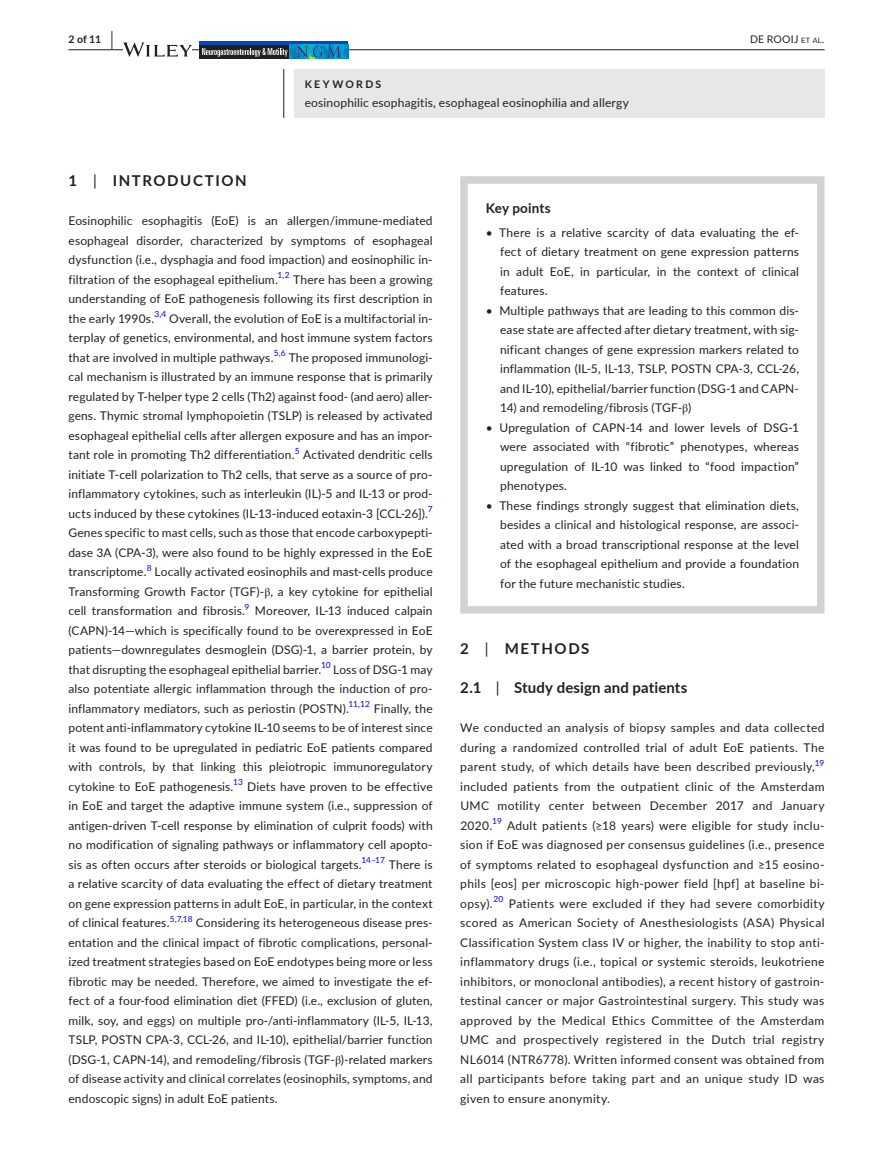
<style>
.page{position:relative;width:893px;height:1174px;background:#fff}
.page>*{position:absolute;margin:0;border:0;box-sizing:border-box;transform-origin:0 0}
.t1{font:700 15px "Lato";letter-spacing:.005em;color:#231f20}
.t2{font:700 15px "Lato";letter-spacing:.105em;color:#231f20}
.t3{font:700 15px "Lato";letter-spacing:.11em;color:#231f20}
.t4{font:700 13.5px "Lato";letter-spacing:.01em;color:#231f20}
.t5{font:12px/19.5px "Lato";letter-spacing:.015em;color:#231f20;text-align:justify}
.t6{font:700 10.5px "Lato";letter-spacing:.22em;color:#231f20}
.t7{font:10.5px "Lato";letter-spacing:.02em;color:#231f20}
.t8{font:8.4px "Lato";letter-spacing:-.005em;color:#00f}
.s1{font-size:19.5px}
.s2{font-size:7.35px}
.s3{font-weight:400}
.s4{font-family:"STIX"}
</style>
<div class="page">
<hr style="left:68px;top:49px;width:756px;height:1px;background:#231f20">
<svg style="left:123px;top:42px;width:69px;height:15px"></svg>
<div style="left:200px;top:41px;width:148px;height:18px;background:#231f20"></div>
<svg style="left:202px;top:48px;width:86px;height:9px"></svg>
<hr style="left:200px;top:41px;width:148px;height:4px;background:#004aba">
<img style="left:289px;top:45px;width:59px;height:14px">
<div style="left:294px;top:69px;width:530px;height:49px;background:#e6e7e9"></div>
<hr style="left:283px;top:69px;width:1px;height:49px;background:#231f20">
<div style="left:460px;top:176px;width:364px;height:437px;border:8px solid #d1d2d4"></div>
<p class="t6" style="left:68px;top:31px;width:46px">2 of 11 <span class="s1">|</span></p>
<p class="t7" style="left:750px;top:31px;width:76px">DE ROOIJ <span class="s2">et al</span>.</p>
<p class="t6" style="left:305px;top:76px;width:78px">KEYWORDS</p>
<p class="t5" style="left:305px;top:93px;width:326px">eosinophilic esophagitis, esophageal eosinophilia and allergy</p>
<p class="t2" style="left:68px;top:170px;width:180px">1 <span class="s3">|</span> INTRODUCTION</p>
<p class="t5" style="left:68px;top:210px;width:366px">Eosinophilic esophagitis (EoE) is an allergen/immune-mediated esophageal disorder, characterized by symptoms of esophageal dysfunction (i.e., dysphagia and food impaction) and eosinophilic in&shy;filtration of the esophageal epithelium.<sup>1,2</sup> There has been a growing understanding of EoE pathogenesis following its first description in the early 1990s.<sup>3,4</sup> Overall, the evolution of EoE is a multifactorial in&shy;terplay of genetics, environmental, and host immune system factors that are involved in multiple pathways.<sup>5,6</sup> The proposed immunologi&shy;cal mechanism is illustrated by an immune response that is primarily regulated by T-helper type 2 cells (Th2) against food- (and aero) aller&shy;gens. Thymic stromal lymphopoietin (TSLP) is released by activated esophageal epithelial cells after allergen exposure and has an impor&shy;tant role in promoting Th2 differentiation.<sup>5</sup> Activated dendritic cells initiate T-cell polarization to Th2 cells, that serve as a source of pro&shy;inflammatory cytokines, such as interleukin (IL)-5 and IL-13 or prod&shy;ucts induced by these cytokines (IL-13-induced eotaxin-3 [CCL-26]).</p>
<p class="t8" style="left:428px;top:503px;width:6px">7</p>
<p class="t5" style="left:68px;top:522px;width:366px">Genes specific to mast cells, such as those that encode carboxypepti&shy;dase 3A (CPA-3), were also found to be highly expressed in the EoE transcriptome.</p>
<p class="t8" style="left:147px;top:562px;width:6px">8</p>
<p class="t5" style="left:68px;top:561px;width:366px;text-indent:86px">Locally activated eosinophils and mast-cells produce Transforming Growth Factor (TGF)-<span class="s4">β</span>, a key cytokine for epithelial cell transformation and fibrosis.</p>
<p class="t8" style="left:245px;top:601px;width:6px">9</p>
<p class="t5" style="left:68px;top:600px;width:366px;text-indent:187px">Moreover, IL-13 induced calpain (CAPN)-14—which is specifically found to be overexpressed in EoE patients—downregulates desmoglein (DSG)-1, a barrier protein, by that disrupting the esophageal epithelial barrier.</p>
<p class="t8" style="left:321px;top:659px;width:11px">10</p>
<p class="t5" style="left:68px;top:659px;width:366px;text-indent:265px">Loss of DSG-1 may also potentiate allergic inflammation through the induction of pro&shy;inflammatory mediators, such as periostin (POSTN).</p>
<p class="t8" style="left:349px;top:698px;width:23px">11,12</p>
<p class="t5" style="left:68px;top:698px;width:366px;text-indent:305px">Finally, the potent anti-inflammatory cytokine IL-10 seems to be of interest since it was found to be upregulated in pediatric EoE patients compared with controls, by that linking this pleiotropic immunoregulatory cytokine to EoE pathogenesis.<sup>13</sup> Diets have proven to be effective in EoE and target the adaptive immune system (i.e., suppression of antigen-driven T-cell response by elimination of culprit foods) with no modification of signaling pathways or inflammatory cell apopto&shy;sis as often occurs after steroids or biological targets.</p>
<p class="t8" style="left:361px;top:854px;width:25px">14–17</p>
<p class="t5" style="left:68px;top:854px;width:366px;text-indent:320px">There is a relative scarcity of data evaluating the effect of dietary treatment on gene expression patterns in adult EoE, in particular, in the context of clinical features.</p>
<p class="t8" style="left:170px;top:913px;width:24px">5,7,18</p>
<p class="t5" style="left:68px;top:912px;width:366px;text-indent:127px">Considering its heterogeneous disease pres&shy;entation and the clinical impact of fibrotic complications, personal&shy;ized treatment strategies based on EoE endotypes being more or less fibrotic may be needed. Therefore, we aimed to investigate the ef&shy;fect of a four-food elimination diet (FFED) (i.e., exclusion of gluten, milk, soy, and eggs) on multiple pro-/anti-inflammatory (IL-5, IL-13, TSLP, POSTN CPA-3, CCL-26, and IL-10), epithelial/barrier function (DSG-1, CAPN-14), and remodeling/fibrosis (TGF-<span class="s4">β</span>)-related markers of disease activity and clinical correlates (eosinophils, symptoms, and endoscopic signs) in adult EoE patients.</p>
<p class="t4" style="left:486px;top:198px;width:66px">Key points</p>
<p class="t5" style="left:500px;top:222px;width:300px;text-indent:-14px">• There is a relative scarcity of data evaluating the ef&shy;fect of dietary treatment on gene expression patterns in adult EoE, in particular, in the context of clinical features.</p>
<p class="t5" style="left:500px;top:300px;width:300px;text-indent:-14px">• Multiple pathways that are leading to this common dis&shy;ease state are affected after dietary treatment, with sig&shy;nificant changes of gene expression markers related to inflammation (IL-5, IL-13, TSLP, POSTN CPA-3, CCL-26, and IL-10), epithelial/barrier function (DSG-1 and CAPN-</p>
<p class="t5" style="left:500px;top:397px;width:193px">14) and remodeling/fibrosis (TGF-<span class="s4">β</span>)</p>
<p class="t5" style="left:500px;top:417px;width:300px;text-indent:-14px">• Upregulation of CAPN-14 and lower levels of DSG-1 were associated with “fibrotic” phenotypes, whereas upregulation of IL-10 was linked to “food impaction” phenotypes.</p>
<p class="t5" style="left:500px;top:495px;width:300px;text-indent:-14px">• These findings strongly suggest that elimination diets, besides a clinical and histological response, are associ&shy;ated with a broad transcriptional response at the level of the esophageal epithelium and provide a foundation for the future mechanistic studies.</p>
<p class="t3" style="left:460px;top:638px;width:131px">2 <span class="s3">|</span> METHODS</p>
<p class="t1" style="left:460px;top:677px;width:229px">2.1 <span class="s3">|</span> Study design and patients</p>
<p class="t5" style="left:460px;top:717px;width:366px">We conducted an analysis of biopsy samples and data collected during a randomized controlled trial of adult EoE patients. The parent study, of which details have been described previously,</p>
<p class="t8" style="left:815px;top:757px;width:11px">19</p>
<p class="t5" style="left:460px;top:776px;width:366px">included patients from the outpatient clinic of the Amsterdam UMC motility center between December 2017 and January 2020.</p>
<p class="t8" style="left:492px;top:815px;width:11px">19</p>
<p class="t5" style="left:460px;top:815px;width:366px;text-indent:47px">Adult patients (≥18 years) were eligible for study inclu&shy;sion if EoE was diagnosed per consensus guidelines (i.e., presence of symptoms related to esophageal dysfunction and ≥15 eosino&shy;phils [eos] per microscopic high-power field [hpf] at baseline bi&shy;opsy).</p>
<p class="t8" style="left:493px;top:893px;width:12px">20</p>
<p class="t5" style="left:460px;top:893px;width:366px;text-indent:49px">Patients were excluded if they had severe comorbidity scored as American Society of Anesthesiologists (ASA) Physical Classification System class IV or higher, the inability to stop anti&shy;inflammatory drugs (i.e., topical or systemic steroids, leukotriene inhibitors, or monoclonal antibodies), a recent history of gastroin&shy;testinal cancer or major Gastrointestinal surgery. This study was approved by the Medical Ethics Committee of the Amsterdam UMC and prospectively registered in the Dutch trial registry NL6014 (NTR6778). Written informed consent was obtained from all participants before taking part and an unique study ID was given to ensure anonymity.</p>
</div>
